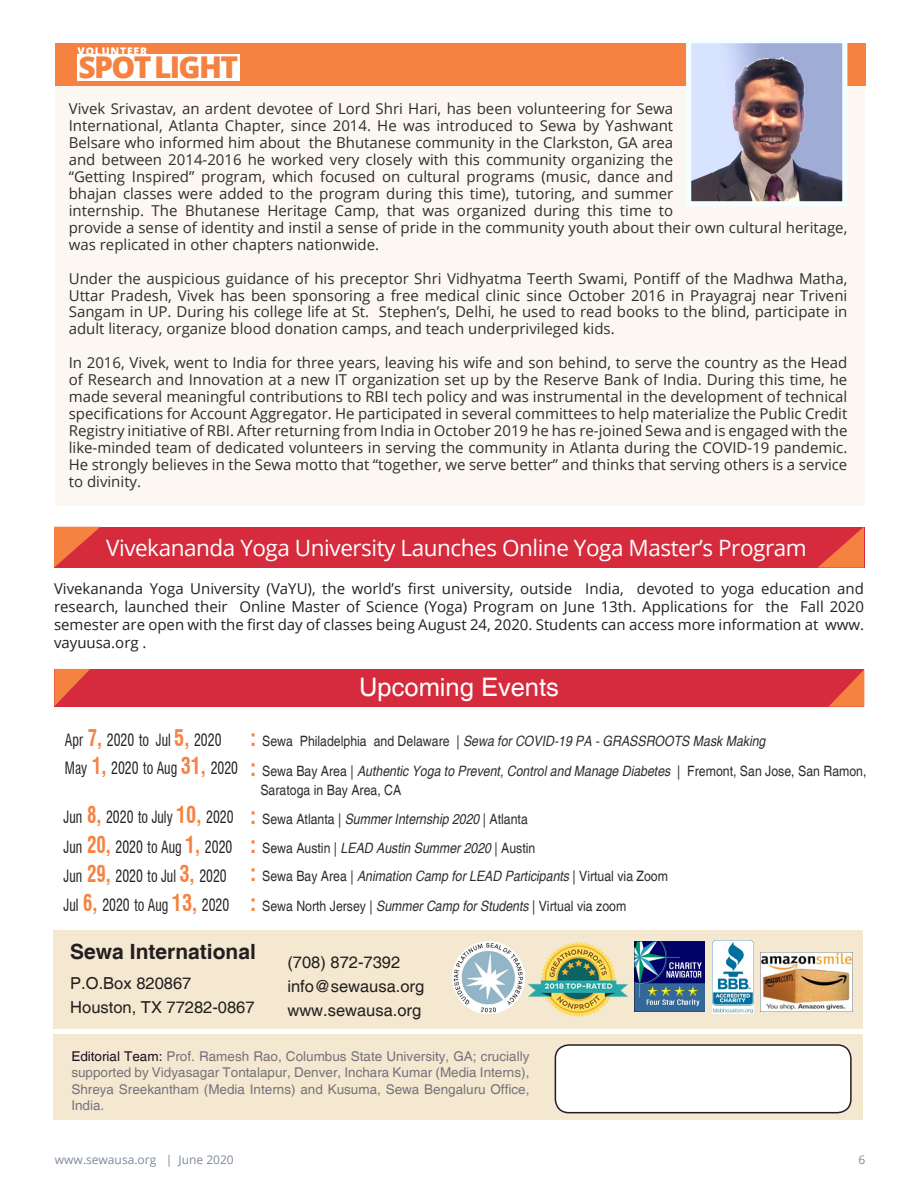
<style>
.page{position:relative;width:918px;height:1188px;background:#fff}
.page>*{position:absolute;margin:0;border:0;box-sizing:border-box;transform-origin:0 0}
.t1{font:800 30px "Open Sans";letter-spacing:-.055em;color:#f58241}
.t2{font:25.5px "Helvetica";color:#fff}
.t3{font:22.5px "Open Sans";letter-spacing:-.02em;color:#fff}
.t4{font:700 21px "Helvetica";color:#231f20}
.t5{font:condensed 16.5px "Swiss 721 BT";color:#231f20;scale:.83 1}
.t6{font:16.5px "Helvetica";color:#231f20}
.t7{font:15px/17px "Open Sans";color:#2d2e2e;text-align:justify}
.t8{font:15px/18px "Open Sans";color:#231f20;text-align:justify}
.t9{font:italic 14.25px "Helvetica";color:#2d2e2e;scale:.86 1}
.t10{font:14.25px "Helvetica";color:#2d2e2e;scale:.86 1}
.t11{font:13.5px/16.5px "Helvetica";color:#76747b;text-align:justify}
.t12{font:12px "Open Sans";color:#7e8a98}
.t13{font:800 10.5px "Open Sans";letter-spacing:.075em;color:#fff}
.s1{font-weight:700;font-size:22.5px;color:#f58241}
.s2{font-family:"Swiss 721 BT";font-weight:700;font-style:normal;font-stretch:condensed;font-size:22.5px;color:#f58241}
.s3{font-style:normal}
.s4{font-family:"Swiss 721 BT";font-weight:700;font-stretch:condensed;font-size:22.5px;color:#f58241}
.s5{font-style:italic}
.s6{color:#200f23}
</style>
<div class="page">
<div style="left:53px;top:930px;width:810px;height:98px;background:#f5e8d1"></div>
<div style="left:53px;top:1035px;width:810px;height:85px;background:#f5e8d1"></div>
<img style="left:529px;top:943px;width:98px;height:74px">
<img style="left:452px;top:942px;width:72px;height:72px">
<div style="left:555px;top:1045px;width:296px;height:68px;background:#fff;border-radius:14px"></div>
<div style="left:555px;top:1044px;width:297px;height:69px;border:2px solid #231f20;border-radius:14px"></div>
<img style="left:713px;top:940px;width:41px;height:73px">
<img style="left:635px;top:941px;width:70px;height:71px">
<img style="left:761px;top:952px;width:91px;height:60px">
<div style="left:55px;top:43px;width:810px;height:463px;background:#fcf8f1"></div>
<div style="left:55px;top:43px;width:810px;height:42px;background:#f58241"></div>
<div style="left:78px;top:54px;width:162px;height:27px;background:#fff"></div>
<img style="left:692px;top:44px;width:149px;height:156px">
<div style="left:686px;top:38px;width:161px;height:168px;border:5px solid #f5ffff"></div>
<div style="left:54px;top:527px;width:810px;height:41px;background:#d62b3d"></div>
<svg style="left:54px;top:527px;width:46px;height:41px"></svg>
<svg style="left:817px;top:527px;width:47px;height:41px"></svg>
<div style="left:54px;top:669px;width:810px;height:37px;background:#d62b3d"></div>
<svg style="left:54px;top:669px;width:36px;height:37px"></svg>
<svg style="left:829px;top:670px;width:35px;height:37px"></svg>
<p class="t13" style="left:78px;top:43px;width:71px">VOLUNTEER</p>
<p class="t1" style="left:79px;top:45px;width:161px">SPOTLIGHT</p>
<p class="t7" style="left:69px;top:100px;width:780px;text-align:left">Vivek Srivastav, an ardent devotee of Lord Shri Hari, has been volunteering for Sewa<br>International, Atlanta Chapter, since 2014. He was introduced to Sewa by Yashwant<br>Belsare who informed him about the Bhutanese community in the Clarkston, GA area<br>and between 2014-2016 he worked very closely with this community organizing the<br>“Getting Inspired” program, which focused on cultural programs (music, dance and<br>bhajan classes were added to the program during this time), tutoring, and summer<br>internship. The Bhutanese Heritage Camp, that was organized during this time to<br>provide a sense of identity and instil a sense of pride in the community youth about their own cultural heritage, was replicated in other chapters nationwide.</p>
<p class="t7" style="left:69px;top:269px;width:780px">Under the auspicious guidance of his preceptor Shri Vidhyatma Teerth Swami, Pontiff of the Madhwa Matha, Uttar Pradesh, Vivek has been sponsoring a free medical clinic since October 2016 in Prayagraj near Triveni Sangam in UP. During his college life at St. Stephen’s, Delhi, he used to read books to the blind, participate in adult literacy, organize blood donation camps, and teach underprivileged kids.</p>
<p class="t7" style="left:69px;top:354px;width:780px">In 2016, Vivek, went to India for three years, leaving his wife and son behind, to serve the country as the Head of Research and Innovation at a new IT organization set up by the Reserve Bank of India. During this time, he made several meaningful contributions to RBI tech policy and was instrumental in the development of technical specifications for Account Aggregator. He participated in several committees to help materialize the Public Credit Registry initiative of RBI. After returning from India in October 2019 he has re-joined Sewa and is engaged with the like-minded team of dedicated volunteers in serving the community in Atlanta during the COVID-19 pandemic.<br>He strongly believes in the Sewa motto that “together, we serve better” and thinks that serving others is a service to divinity.</p>
<p class="t3" style="left:106px;top:532px;width:702px">Vivekananda Yoga University Launches Online Yoga Master’s Program</p>
<p class="t8" style="left:54px;top:579px;width:812px">Vivekananda Yoga University (VaYU), the world’s first university, outside India, devoted to yoga education and research, launched their Online Master of Science (Yoga) Program on June 13th. Applications for the Fall 2020 semester are open with the first day of classes being August 24, 2020. Students can access more information at www. vayuusa.org .</p>
<p class="t2" style="left:359px;top:672px;width:201px">Upcoming Events</p>
<p class="t5" style="left:65px;top:730px;width:190px">Apr <span class="s1">7,</span> 2020 to Jul <span class="s1">5,</span> 2020</p>
<p class="t5" style="left:65px;top:758px;width:210px">May <span class="s1">1,</span> 2020 to Aug <span class="s1">31,</span> 2020</p>
<p class="t5" style="left:64px;top:807px;width:206px">Jun <span class="s1">8,</span> 2020 to July <span class="s1">10,</span> 2020</p>
<p class="t5" style="left:64px;top:837px;width:205px">Jun <span class="s1">20,</span> 2020 to Aug <span class="s1">1,</span> 2020</p>
<p class="t5" style="left:64px;top:866px;width:198px">Jun <span class="s1">29,</span> 2020 to Jul <span class="s1">3,</span> 2020</p>
<p class="t5" style="left:64px;top:895px;width:201px">Jul <span class="s1">6,</span> 2020 to Aug <span class="s1">13,</span> 2020</p>
<p class="t9" style="left:250px;top:732px;width:601px"><span class="s2">:</span> <span class="s3">Sewa Philadelphia and Delaware |</span> Sewa for COVID-19 PA - GRASSROOTS Mask Making</p>
<p class="t9" style="left:250px;top:762px;width:718px"><span class="s2">:</span> <span class="s3">Sewa Bay Area |</span> Authentic Yoga to Prevent, Control and Manage Diabetes <span class="s3">| Fremont, San Jose, San Ramon,</span></p>
<p class="t10" style="left:260px;top:782px;width:165px">Saratoga in Bay Area, CA</p>
<p class="t10" style="left:250px;top:810px;width:324px"><span class="s4">:</span> Sewa Atlanta | <span class="s5">Summer Internship 2020</span> | Atlanta</p>
<p class="t9" style="left:250px;top:840px;width:333px"><span class="s2">:</span> <span class="s3">Sewa Austin |</span> LEAD Austin Summer 2020 <span class="s3">| Austin</span></p>
<p class="t9" style="left:250px;top:868px;width:487px"><span class="s2">:</span> <span class="s3">Sewa Bay Area |</span> Animation Camp for LEAD Participants <span class="s3">| Virtual via Zoom</span></p>
<p class="t10" style="left:250px;top:897px;width:439px"><span class="s4">:</span> Sewa North Jersey | <span class="s5">Summer Camp for Students</span> | Virtual via zoom</p>
<p class="t4" style="left:70px;top:939px;width:187px">Sewa International</p>
<p class="t6" style="left:70px;top:973px;width:123px">P.O.Box 820867</p>
<p class="t6" style="left:70px;top:997px;width:186px">Houston, TX 77282-0867</p>
<p class="t6" style="left:287px;top:953px;width:114px">(708) 872-7392</p>
<p class="t6" style="left:287px;top:977px;width:138px">info@sewausa.org</p>
<p class="t6" style="left:287px;top:1001px;width:135px">www.sewausa.org</p>
<p class="t11" style="left:71px;top:1048px;width:460px"><span class="s6">Editorial Team:</span> Prof. Ramesh Rao, Columbus State University, GA; crucially supported by Vidyasagar Tontalapur, Denver, Inchara Kumar (Media Interns), Shreya Sreekantham (Media Interns) and Kusuma, Sewa Bengaluru Office, India.</p>
<p class="t12" style="left:55px;top:1151px;width:180px">www.sewausa.org | June 2020</p>
<p class="t12" style="left:859px;top:1151px;width:8px">6</p>
</div>
